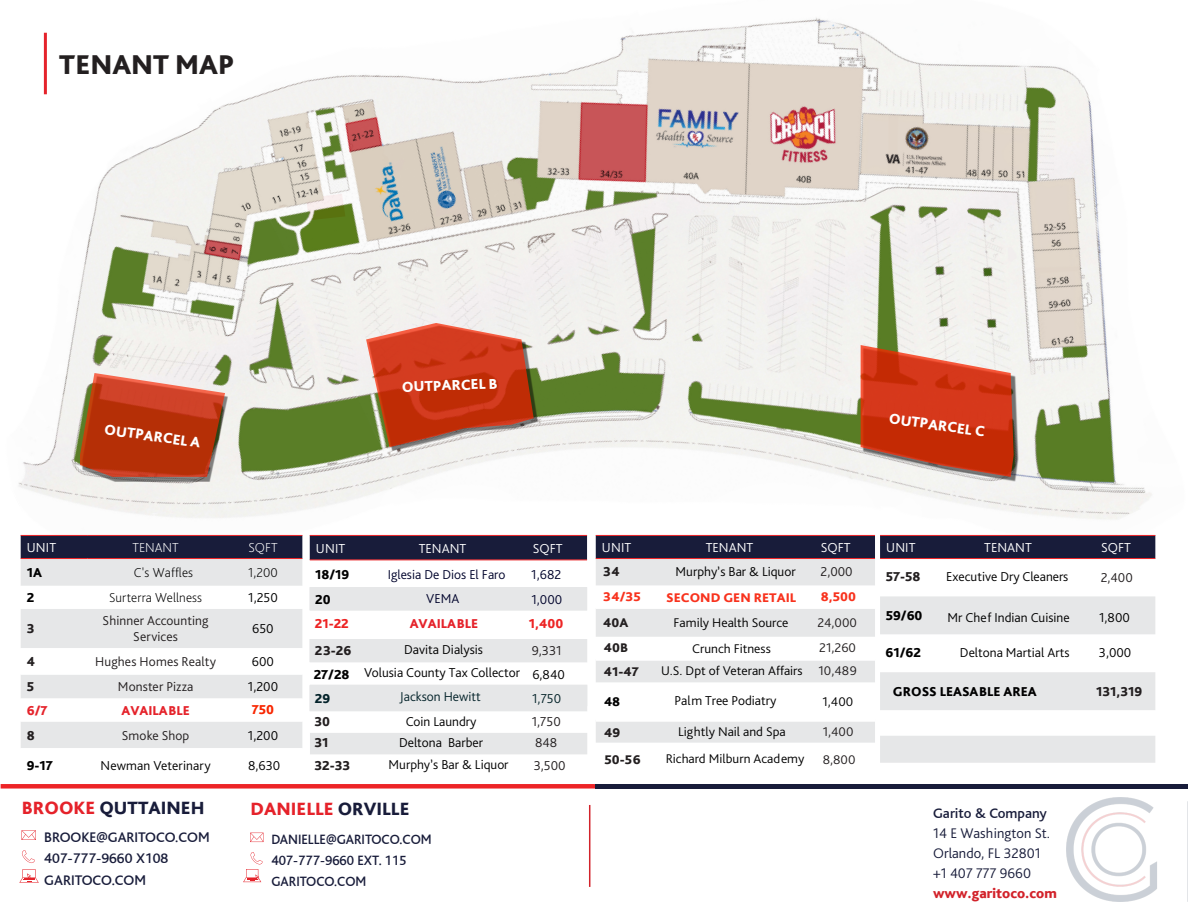
<style>
.page{position:relative;width:1188px;height:918px;background:#fff}
.page>*{position:absolute;margin:0;border:0;box-sizing:border-box;transform-origin:0 0}
.t1{font:800 28.5px "Bliss Pro";color:#231f20}
.t2{font:800 18.6px "Bliss Pro";color:#e5222a}
.t3{font:800 18.6px "Bliss Pro";color:#181c3a}
.t4{font:800 15px "Bliss Pro";color:#fff}
.t5{font:500 14.55px/21.9px "Bliss";color:#181c3a}
.t6{font:300 14.55px/20px "Bliss Pro";color:#181c3a}
.t7{font:800 14.55px "Bliss Pro";color:#d2222a}
.t8{font:500 14.1px/21.3px "Bliss";color:#181c3a;scale:.96 1}
.t9{font:300 13.65px "Bliss Pro";color:#fff}
.t10{font:200 13.65px "Bliss Pro";color:#fff}
.t11{font:300 13.5px/22px "Bliss Pro";color:#000;text-align:right}
.t12{font:300 13.5px/16.2px "Bliss Pro";letter-spacing:.005em;color:#231f20;text-align:center}
.t13{font:800 13.5px "Bliss Pro";color:#000}
.t14{font:300 13.5px "Bliss Pro";color:#01042c}
.t15{font:800 13.5px "Bliss Pro";color:#231f20}
.t16{font:200 13.5px "Bliss Pro";letter-spacing:.01em;color:#000}
.t17{font:800 13.5px "Bliss Pro";color:#e5232b}
.t18{font:300 13.5px "Bliss Pro";color:#04232a}
.t19{font:800 13.5px "Bliss Pro";color:#ed2424}
.t20{font:300 13.5px "Bliss Pro";color:#05242a}
.t21{font:800 13.5px "Bliss Pro";color:#f82600}
.t22{font:800 13.5px "Bliss Pro";color:#04232a}
.t23{font:300 13.2px/27.9px "Bliss Pro";color:#000;text-align:center}
.t24{font:800 13.2px "Bliss Pro";color:#f8321d}
.t25{font:300 13.2px "Bliss Pro";color:#231f20}
.t26{font:800 13.2px "Bliss Pro";color:#231f20}
.t27{font:800 13.2px "Bliss Pro";color:#000}
.s1{color:#231f20}
.s2{font-weight:800}
.s3{color:#e5222a}
.s4{color:#181c3a}
</style>
<div class="page">
<img style="left:0;top:17px;width:1188px;height:885px">
<img style="left:863px;top:347px;width:155px;height:134px">
<svg style="left:861px;top:345px;width:153px;height:132px;background:#d0573c"></svg>
<div style="left:21px;top:536px;width:281px;height:22px;background:#181c3a"></div>
<div style="left:21px;top:559px;width:281px;height:27px;background:#e6e7e8"></div>
<hr style="left:21px;top:535px;width:67px;height:1px;background:#ed2427">
<hr style="left:88px;top:535px;width:214px;height:1px;background:#ed2427">
<hr style="left:21px;top:558px;width:67px;height:1px;background:#ed2427">
<hr style="left:88px;top:558px;width:214px;height:1px;background:#ed2427">
<div style="left:310px;top:536px;width:277px;height:24px;background:#181c3a"></div>
<svg style="left:310px;top:561px;width:277px;height:26px"></svg>
<div style="left:295px;top:770px;width:301px;height:33px;background:#fff"></div>
<hr style="left:310px;top:535px;width:277px;height:1px;background:#ed2427">
<hr style="left:310px;top:560px;width:277px;height:1px;background:#ed2427">
<div style="left:596px;top:559px;width:279px;height:27px;background:#e6e7e8"></div>
<svg style="left:596px;top:586px;width:279px;height:174px"></svg>
<div style="left:596px;top:535px;width:559px;height:24px;background:#181c3a"></div>
<svg style="left:880px;top:559px;width:275px;height:225px"></svg>
<div style="left:596px;top:760px;width:288px;height:43px;background:#fff"></div>
<svg style="left:880px;top:596px;width:275px;height:167px;fill:#e6e7e8"></svg>
<hr style="left:880px;top:535px;width:275px;height:1px;background:#ed2427">
<hr style="left:880px;top:558px;width:275px;height:1px;background:#ed2427">
<img style="left:82px;top:377px;width:146px;height:104px">
<svg style="left:80px;top:373px;width:145px;height:104px;background:#c05332"></svg>
<img style="left:369px;top:325px;width:168px;height:126px">
<svg style="left:366px;top:323px;width:168px;height:124px;background:#c95c40"></svg>
<hr style="left:44px;top:33px;width:3px;height:61px;background:#e5232b">
<hr style="left:589px;top:805px;width:1px;height:82px;background:#d2222a">
<svg style="left:1px;top:587px;width:603px;height:213px"></svg>
<svg style="left:250px;top:833px;width:14px;height:9px"></svg>
<svg style="left:243px;top:852px;width:20px;height:30px"></svg>
<svg style="left:22px;top:850px;width:13px;height:13px"></svg>
<svg style="left:21px;top:830px;width:15px;height:10px"></svg>
<svg style="left:19px;top:869px;width:20px;height:14px"></svg>
<img style="left:1066px;top:797px;width:122px;height:104px">
<div style="left:596px;top:784px;width:592px;height:5px;background:#181c3a"></div>
<h1 class="t1" style="left:59px;top:53px;width:177px">TENANT MAP</h1>
<p class="t4" style="left:105px;top:424px;width:98px;rotate:8deg">OUTPARCEL A</p>
<p class="t4" style="left:402px;top:381px;width:97px;rotate:-2deg">OUTPARCEL B</p>
<p class="t9" style="left:27px;top:542px;width:31px">UNIT</p>
<p class="t10" style="left:133px;top:542px;width:48px">TENANT</p>
<p class="t10" style="left:248px;top:542px;width:31px">SQFT</p>
<p class="t13" style="left:27px;top:567px;width:17px">1A</p>
<p class="t16" style="left:134px;top:567px;width:61px">C's Waffles</p>
<p class="t16" style="left:248px;top:567px;width:31px">1,200</p>
<p class="t13" style="left:27px;top:593px;width:9px">2</p>
<p class="t16" style="left:109px;top:593px;width:95px">Surterra Wellness</p>
<p class="t11" style="left:248px;top:588px;width:31px">1,250</p>
<p class="t15" style="left:27px;top:624px;width:9px">3</p>
<p class="t12" style="left:103px;top:614px;width:107px">Shinner Accounting<br>Services</p>
<p class="t11" style="left:252px;top:619px;width:23px">650</p>
<p class="t15" style="left:27px;top:657px;width:10px">4</p>
<p class="t12" style="left:95px;top:655px;width:122px">Hughes Homes Realty</p>
<p class="t11" style="left:252px;top:652px;width:24px">600</p>
<p class="t15" style="left:27px;top:682px;width:9px">5</p>
<p class="t12" style="left:118px;top:680px;width:77px">Monster Pizza</p>
<p class="t11" style="left:248px;top:677px;width:32px">1,200</p>
<p class="t17" style="left:27px;top:705px;width:22px">6/7</p>
<p class="t17" style="left:121px;top:705px;width:70px">AVAILABLE</p>
<p class="t21" style="left:252px;top:705px;width:24px">750</p>
<p class="t15" style="left:27px;top:730px;width:9px">8</p>
<p class="t12" style="left:122px;top:728px;width:69px">Smoke Shop</p>
<p class="t11" style="left:248px;top:725px;width:32px">1,200</p>
<p class="t13" style="left:27px;top:760px;width:28px">9-17</p>
<p class="t11" style="left:101px;top:755px;width:112px">Newman Veterinary</p>
<p class="t11" style="left:248px;top:755px;width:34px">8,630</p>
<p class="t9" style="left:316px;top:543px;width:31px">UNIT</p>
<p class="t9" style="left:419px;top:543px;width:49px">TENANT</p>
<p class="t9" style="left:533px;top:543px;width:31px">SQFT</p>
<p class="t13" style="left:315px;top:570px;width:36px">18/19</p>
<p class="t14" style="left:388px;top:569px;width:119px">Iglesia De Dios El Faro</p>
<p class="t14" style="left:531px;top:570px;width:31px">1,682</p>
<p class="t13" style="left:315px;top:594px;width:17px">20</p>
<p class="t14" style="left:426px;top:594px;width:35px">VEMA</p>
<p class="t14" style="left:531px;top:594px;width:32px">1,000</p>
<p class="t19" style="left:315px;top:619px;width:36px">21-22</p>
<p class="t17" style="left:410px;top:619px;width:70px">AVAILABLE</p>
<p class="t19" style="left:529px;top:619px;width:36px">1,400</p>
<p class="t15" style="left:315px;top:646px;width:38px">23-26</p>
<p class="t11" style="left:404px;top:639px;width:80px">Davita Dialysis</p>
<p class="t11" style="left:314px;top:641px;width:253px"><span class="s1">9,331<br></span><span class="s2">27/28</span> Volusia County Tax Collector 6,840</p>
<p class="t22" style="left:315px;top:694px;width:17px">29</p>
<p class="t18" style="left:400px;top:692px;width:82px">Jackson Hewitt</p>
<p class="t20" style="left:532px;top:694px;width:31px">1,750</p>
<p class="t15" style="left:314px;top:716px;width:17px">30</p>
<p class="t11" style="left:406px;top:711px;width:72px">Coin Laundry</p>
<p class="t12" style="left:532px;top:714px;width:31px">1,750</p>
<p class="t15" style="left:314px;top:737px;width:16px">31</p>
<p class="t11" style="left:399px;top:733px;width:86px">Deltona Barber</p>
<p class="t12" style="left:535px;top:736px;width:24px">848</p>
<p class="t15" style="left:314px;top:761px;width:37px">32-33</p>
<p class="t11" style="left:389px;top:755px;width:122px">Murphy’s Bar &amp; Liquor</p>
<p class="t12" style="left:534px;top:758px;width:33px">3,500</p>
<p class="t4" style="left:890px;top:413px;width:98px;rotate:8deg">OUTPARCEL C</p>
<p class="t9" style="left:602px;top:542px;width:31px">UNIT</p>
<p class="t9" style="left:706px;top:542px;width:49px">TENANT</p>
<p class="t9" style="left:821px;top:542px;width:31px">SQFT</p>
<p class="t15" style="left:603px;top:566px;width:18px">34</p>
<p class="t11" style="left:676px;top:562px;width:122px">Murphy’s Bar &amp; Liquor</p>
<p class="t12" style="left:821px;top:564px;width:34px">2,000</p>
<p class="t24" style="left:603px;top:592px;width:39px">34/35</p>
<p class="t24" style="left:666px;top:592px;width:131px">SECOND GEN RETAIL</p>
<p class="t24" style="left:821px;top:592px;width:37px">8,500</p>
<p class="t26" style="left:603px;top:618px;width:27px">40A</p>
<p class="t23" style="left:674px;top:610px;width:116px">Family Health Source</p>
<p class="t25" style="left:817px;top:618px;width:41px">24,000</p>
<p class="t26" style="left:604px;top:642px;width:26px">40B</p>
<p class="t23" style="left:692px;top:636px;width:80px">Crunch Fitness</p>
<p class="t25" style="left:819px;top:642px;width:38px">21,260</p>
<p class="t26" style="left:604px;top:667px;width:37px">41-47</p>
<p class="t23" style="left:661px;top:658px;width:197px">U.S. Dpt of Veteran Affairs <span class="s1">10,489</span></p>
<p class="t27" style="left:604px;top:697px;width:18px">48</p>
<p class="t11" style="left:675px;top:691px;width:103px">Palm Tree Podiatry</p>
<p class="t23" style="left:822px;top:689px;width:32px">1,400</p>
<p class="t26" style="left:604px;top:728px;width:18px">49</p>
<p class="t23" style="left:666px;top:719px;width:140px">Lightly Nail and Spa<br>Richard Milburn Academy</p>
<p class="t25" style="left:823px;top:727px;width:32px">1,400</p>
<p class="t26" style="left:604px;top:755px;width:38px">50-56</p>
<p class="t25" style="left:823px;top:755px;width:34px">8,800</p>
<p class="t9" style="left:886px;top:542px;width:31px">UNIT</p>
<p class="t9" style="left:984px;top:542px;width:49px">TENANT</p>
<p class="t9" style="left:1101px;top:542px;width:31px">SQFT</p>
<p class="t15" style="left:886px;top:572px;width:36px">57-58</p>
<p class="t11" style="left:946px;top:567px;width:124px">Executive Dry Cleaners</p>
<p class="t12" style="left:1101px;top:570px;width:34px">2,400</p>
<p class="t13" style="left:886px;top:611px;width:38px">59/60</p>
<p class="t11" style="left:948px;top:607px;width:124px">Mr Chef Indian Cuisine</p>
<p class="t11" style="left:1099px;top:607px;width:32px">1,800</p>
<p class="t13" style="left:885px;top:648px;width:37px">61/62</p>
<p class="t11" style="left:960px;top:643px;width:111px">Deltona Martial Arts</p>
<p class="t11" style="left:1099px;top:643px;width:34px">3,000</p>
<p class="t13" style="left:893px;top:686px;width:145px">GROSS LEASABLE AREA</p>
<p class="t15" style="left:1096px;top:686px;width:48px">131,319</p>
<h2 class="t3" style="left:22px;top:801px;width:184px"><span class="s3">BROOKE</span> QUTTAINEH</h2>
<p class="t5" style="left:933px;top:802px;width:115px">Garito &amp; Company</p>
<p class="t6" style="left:933px;top:824px;width:119px">14 E Washington St.<br>Orlando, FL 32801 +1 407 777 9660</p>
<p class="t7" style="left:933px;top:888px;width:125px">www.garitoco.com</p>
<h2 class="t2" style="left:251px;top:802px;width:160px">DANIELLE <span class="s4">ORVILLE</span></h2>
<p class="t5" style="left:44px;top:826px;width:167px">BROOKE@GARITOCO.COM<br>407-777-9660 X108<br>GARITOCO.COM</p>
<p class="t8" style="left:271px;top:829px;width:168px">DANIELLE@GARITOCO.COM<br>407-777-9660 EXT. 115<br>GARITOCO.COM</p>
</div>
